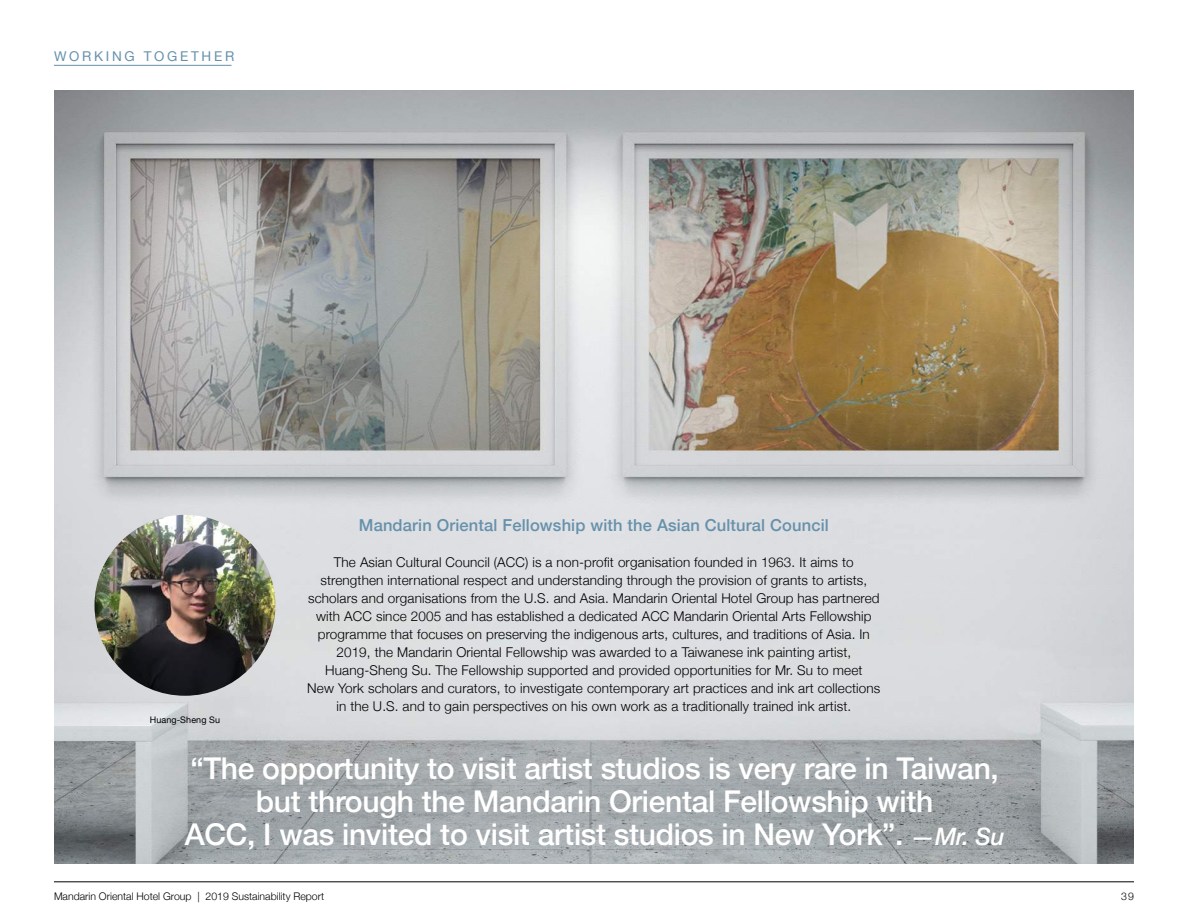
<style>
.page{position:relative;width:1188px;height:918px;background:#fff}
.page>*{position:absolute;margin:0;border:0;box-sizing:border-box;transform-origin:0 0}
.t1{font:500 30px/33px "Helvetica Neue";letter-spacing:-.01em;color:#fff;text-align:center}
.t2{font:500 16.5px "Helvetica Neue";letter-spacing:.01em;color:#6691ab}
.t3{font:300 13.5px/18px "Helvetica Neue";letter-spacing:.01em;color:#000;text-align:center}
.t4{font:13.5px "Helvetica Neue";letter-spacing:.2em;color:#6691ab}
.t5{font:300 10.5px "Helvetica Neue";color:#000}
.t6{font:9px "Helvetica Neue";letter-spacing:.01em;color:#000}
.s1{font-style:italic;font-size:24px}
</style>
<div class="page">
<hr style="left:54px;top:882px;width:1080px;height:1px;background:#000">
<img style="left:54px;top:90px;width:1080px;height:774px">
<hr style="left:54px;top:65px;width:178px;height:1px;background:#6691ab">
<img style="left:94px;top:515px;width:181px;height:181px;border-radius:90px">
<p class="t4" style="left:54px;top:46px;width:182px">WORKING TOGETHER</p>
<p class="t6" style="left:150px;top:713px;width:72px">Huang-Sheng Su</p>
<p class="t2" style="left:359px;top:512px;width:472px">Mandarin Oriental Fellowship with the Asian Cultural Council</p>
<p class="t3" style="left:307px;top:552px;width:575px">The Asian Cultural Council (ACC) is a non-profit organisation founded in 1963. It aims to strengthen international respect and understanding through the provision of grants to artists, scholars and organisations from the U.S. and Asia. Mandarin Oriental Hotel Group has partnered with ACC since 2005 and has established a dedicated ACC Mandarin Oriental Arts Fellowship programme that focuses on preserving the indigenous arts, cultures, and traditions of Asia. In 2019, the Mandarin Oriental Fellowship was awarded to a Taiwanese ink painting artist, Huang-Sheng Su. The Fellowship supported and provided opportunities for Mr. Su to meet<br>New York scholars and curators, to investigate contemporary art practices and ink art collections in the U.S. and to gain perspectives on his own work as a traditionally trained ink artist.</p>
<h1 class="t1" style="left:185px;top:750px;width:821px">“The opportunity to visit artist studios is very rare in Taiwan, but through the Mandarin Oriental Fellowship with<br>ACC, I was invited to visit artist studios in New York”. <span class="s1">—Mr. Su</span></h1>
<p class="t5" style="left:54px;top:888px;width:272px">Mandarin Oriental Hotel Group | 2019 Sustainability Report</p>
<p class="t5" style="left:1121px;top:888px;width:14px">39</p>
</div>
